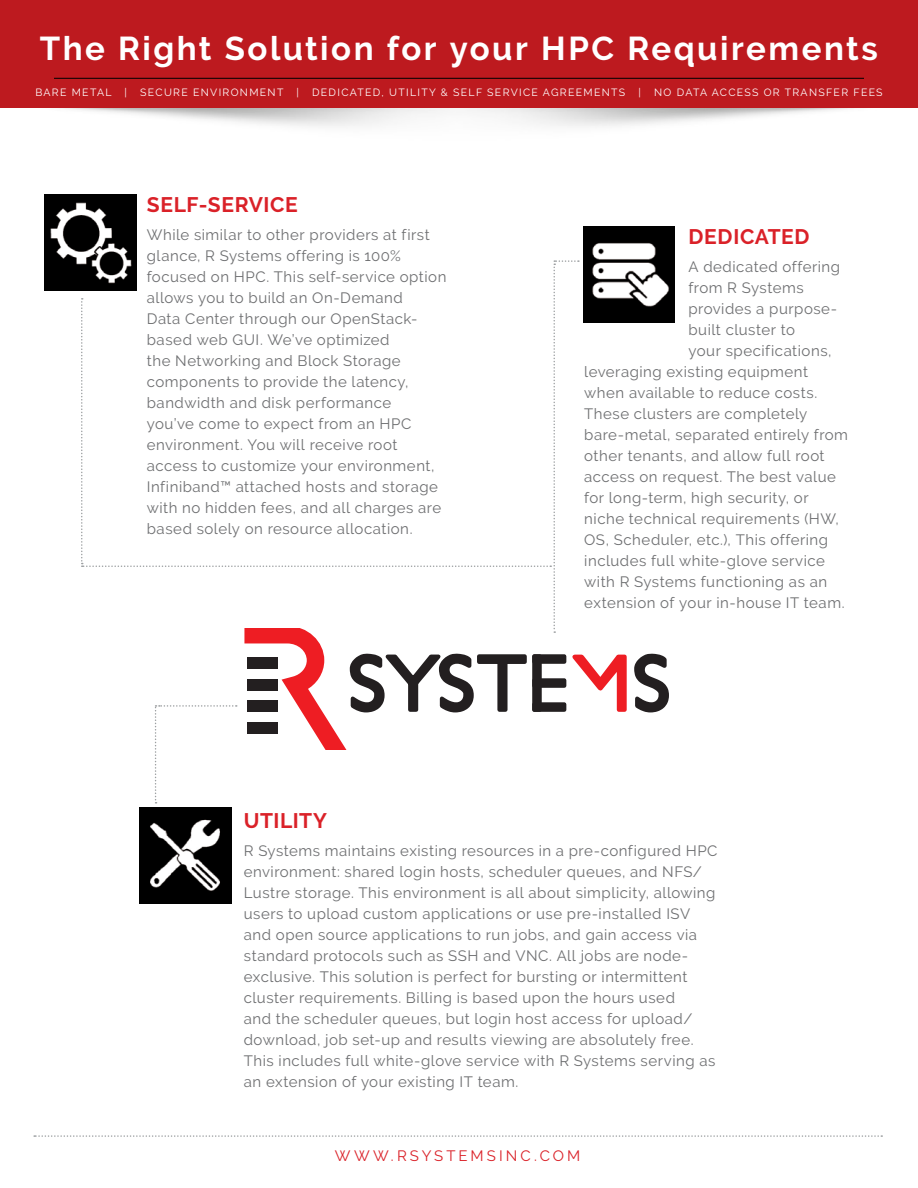
<style>
.page{position:relative;width:918px;height:1188px;background:#fff}
.page>*{position:absolute;margin:0;border:0;box-sizing:border-box;transform-origin:0 0}
.t1{font:700 33px "Raleway";letter-spacing:.075em;color:#fff}
.t2{font:700 21px "Raleway";letter-spacing:.03em;color:#da2128}
.t3{font:15px/21px "Raleway";letter-spacing:.035em;color:#6e6f71}
.t4{font:15px "Raleway";letter-spacing:.205em;color:#da2128}
.t5{font:10.5px "Raleway";letter-spacing:.125em;color:#fff}
</style>
<div class="page">
<div style="left:0;top:0;width:918px;height:108px;background:#bd1a1f"></div>
<hr style="left:54px;top:78px;width:810px;height:1px;background:#000">
<svg style="left:34px;top:1135px;width:848px;height:2px"></svg>
<img style="left:44px;top:194px;width:92px;height:96px">
<img style="left:139px;top:808px;width:92px;height:96px">
<img style="left:583px;top:227px;width:92px;height:96px">
<svg style="left:81px;top:260px;width:591px;height:544px"></svg>
<div style="left:532px;top:654px;width:10px;height:58px;border:4px solid #231f20"></div>
<div style="left:248px;top:657px;width:30px;height:12px;background:#231f20"></div>
<div style="left:248px;top:722px;width:30px;height:12px;background:#231f20"></div>
<div style="left:248px;top:700px;width:30px;height:12px;background:#231f20"></div>
<div style="left:248px;top:679px;width:30px;height:12px;background:#231f20"></div>
<h1 class="t1" style="left:40px;top:30px;width:840px">The Right Solution for your HPC Requirements</h1>
<p class="t5" style="left:35px;top:86px;width:93px">BARE METAL |</p>
<p class="t5" style="left:140px;top:86px;width:160px">SECURE ENVIRONMENT |</p>
<p class="t5" style="left:312px;top:86px;width:315px">DEDICATED, UTILITY &amp; SELF SERVICE AGREEMENTS</p>
<p class="t5" style="left:639px;top:86px;width:4px">|</p>
<p class="t5" style="left:654px;top:86px;width:230px">NO DATA ACCESS OR TRANSFER FEES</p>
<h2 class="t2" style="left:147px;top:193px;width:152px">SELF-SERVICE</h2>
<p class="t3" style="left:147px;top:224px;width:301px">While similar to other providers at first glance, R Systems offering is 100% focused on HPC. This self-service option allows you to build an On-Demand<br>Data Center through our OpenStack&shy;based web GUI. We’ve optimized<br>the Networking and Block Storage components to provide the latency, bandwidth and disk performance<br>you’ve come to expect from an HPC environment. You will receive root access to customize your environment, Infiniband™ attached hosts and storage with no hidden fees, and all charges are based solely on resource allocation.</p>
<h2 class="t2" style="left:688px;top:225px;width:123px">DEDICATED</h2>
<p class="t3" style="left:688px;top:256px;width:153px">A dedicated offering</p>
<p class="t3" style="left:688px;top:277px;width:117px">from R Systems</p>
<p class="t3" style="left:688px;top:298px;width:150px">provides a purpose-</p>
<p class="t3" style="left:688px;top:319px;width:108px">built cluster to</p>
<p class="t3" style="left:688px;top:340px;width:145px">your specifications,</p>
<p class="t3" style="left:584px;top:361px;width:225px">leveraging existing equipment</p>
<p class="t3" style="left:584px;top:382px;width:235px">when available to reduce costs.</p>
<p class="t3" style="left:584px;top:403px;width:225px">These clusters are completely</p>
<p class="t3" style="left:584px;top:424px;width:265px">bare-metal, separated entirely from</p>
<p class="t3" style="left:584px;top:445px;width:242px">other tenants, and allow full root</p>
<p class="t3" style="left:584px;top:466px;width:253px">access on request. The best value</p>
<p class="t3" style="left:584px;top:487px;width:226px">for long-term, high security, or</p>
<p class="t3" style="left:584px;top:508px;width:256px">niche technical requirements (HW,</p>
<p class="t3" style="left:584px;top:529px;width:245px">OS, Scheduler, etc.), This offering</p>
<p class="t3" style="left:584px;top:550px;width:242px">includes full white-glove service</p>
<p class="t3" style="left:584px;top:571px;width:244px">with R Systems functioning as an</p>
<p class="t3" style="left:584px;top:592px;width:262px">extension of your in-house IT team.</p>
<h2 class="t2" style="left:244px;top:808px;width:85px">UTILITY</h2>
<p class="t3" style="left:244px;top:840px;width:475px">R Systems maintains existing resources in a pre-configured HPC environment: shared login hosts, scheduler queues, and NFS/ Lustre storage. This environment is all about simplicity, allowing users to upload custom applications or use pre-installed ISV and open source applications to run jobs, and gain access via standard protocols such as SSH and VNC. All jobs are node&shy;exclusive. This solution is perfect for bursting or intermittent cluster requirements. Billing is based upon the hours used<br>and the scheduler queues, but login host access for upload/ download, job set-up and results viewing are absolutely free.<br>This includes full white-glove service with R Systems serving as an extension of your existing IT team.</p>
<p class="t4" style="left:335px;top:1147px;width:247px">WWW.RSYSTEMSINC.COM</p>
</div>
